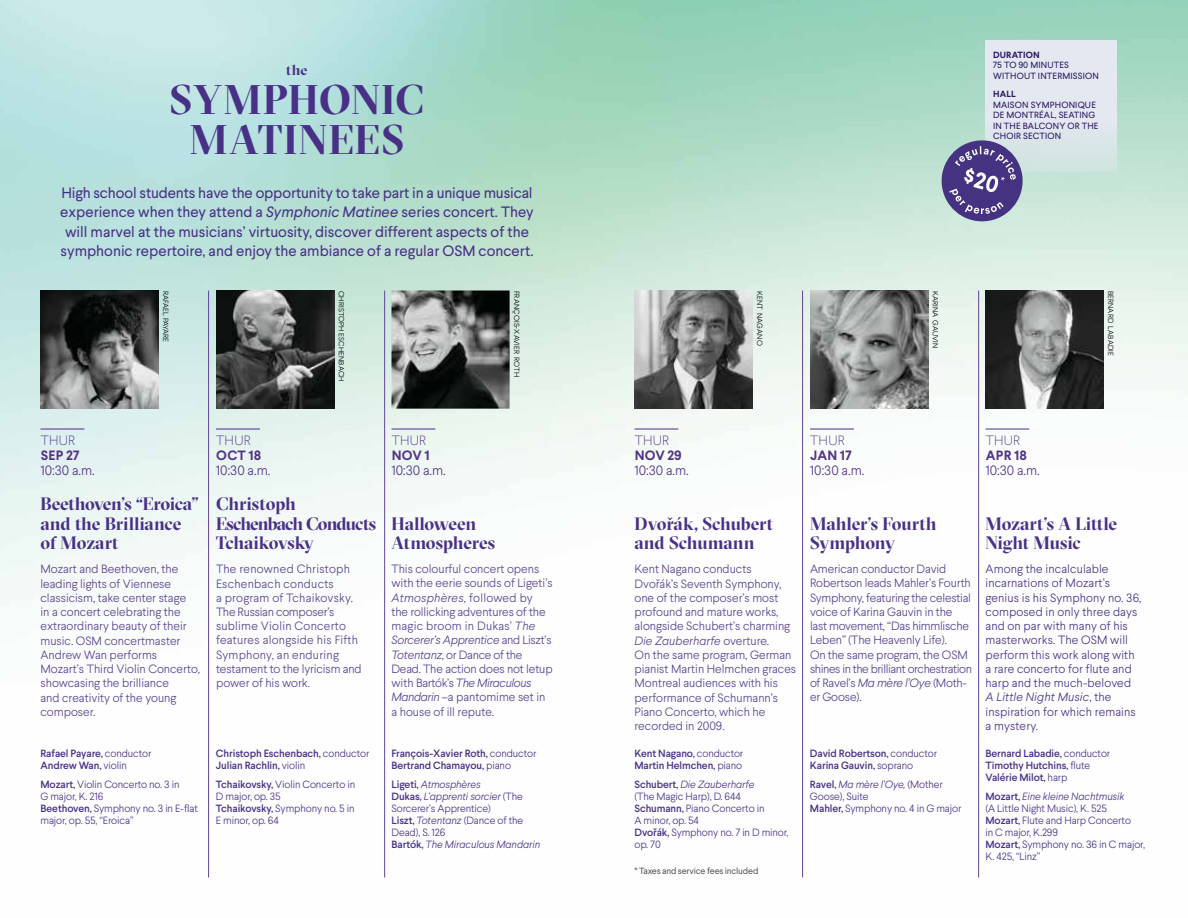
<style>
.page{position:relative;width:1188px;height:918px;background:#fff}
.page>*{position:absolute;margin:0;border:0;box-sizing:border-box;transform-origin:0 0}
.t1{font:700 41.25px/40.5px "GT Sectra Display";letter-spacing:.035em;color:#493087;text-align:center}
.t2{font:700 18px/19.5px "GT Sectra Display";letter-spacing:-.01em;color:#493087}
.t3{font:700 18px/19.5px "GT Sectra Display";letter-spacing:-.03em;color:#493087}
.t4{font:15px/19.5px "Larsseit";color:#493087;text-align:center}
.t5{font:700 14.4px "GT Sectra Display";color:#493087}
.t6{font:300 13.5px "Larsseit";color:#533488}
.t7{font:700 13.5px "Larsseit";letter-spacing:.02em;color:#533488}
.t8{font:100 13.5px "Larsseit";letter-spacing:.02em;color:#533488}
.t9{font:300 12px/14.2px "Larsseit";color:#57408f}
.t10{font:300 12px/14.2px "Larsseit";letter-spacing:.01em;color:#493087}
.t11{font:300 12px/14.2px "Larsseit";letter-spacing:.02em;color:#57408f}
.t12{font:300 10.5px/12px "Larsseit";letter-spacing:-.01em;color:#493087}
.t13{font:500 10.5px/12px "Larsseit";letter-spacing:-.01em;color:#493087}
.t14{font:italic 300 10.5px/12px "Larsseit";letter-spacing:-.01em;color:#493087}
.t15{font:9px/10.5px "Larsseit";letter-spacing:.02em;color:#2c1863}
.t16{font:9px "Larsseit";letter-spacing:-.02em;color:#58595b}
.t17{font:700 9px "Larsseit";letter-spacing:.02em;color:#2c1863}
.t18{font:300 7.5px "Larsseit";letter-spacing:.02em;color:#000}
.s1{font-style:italic}
.s2{font-weight:300}
.s3{font-weight:500}
.s4{font-weight:500;font-style:normal}
.s5{font-style:normal}
</style>
<div class="page">
<img style="left:0;top:0;width:1188px;height:878px">
<hr style="left:208px;top:291px;width:1px;height:587px;background:#5f4893">
<hr style="left:802px;top:291px;width:1px;height:587px;background:#5f4893">
<hr style="left:384px;top:291px;width:1px;height:587px;background:#5f4893">
<hr style="left:978px;top:291px;width:1px;height:587px;background:#5f4893">
<hr style="left:40px;top:429px;width:44px;height:1px;background:#493087">
<hr style="left:634px;top:429px;width:44px;height:1px;background:#493087">
<hr style="left:216px;top:429px;width:44px;height:1px;background:#493087">
<hr style="left:810px;top:429px;width:44px;height:1px;background:#493087">
<hr style="left:392px;top:429px;width:43px;height:1px;background:#493087">
<hr style="left:986px;top:429px;width:43px;height:1px;background:#493087">
<div style="left:986px;top:40px;width:131px;height:132px;background:#e4e8f1"></div>
<img style="left:40px;top:291px;width:119px;height:118px">
<img style="left:216px;top:291px;width:118px;height:118px">
<img style="left:392px;top:291px;width:118px;height:118px">
<img style="left:810px;top:291px;width:118px;height:118px">
<img style="left:634px;top:291px;width:119px;height:118px">
<img style="left:986px;top:291px;width:118px;height:118px">
<svg style="left:940px;top:139px;width:84px;height:84px;background:#7a75a5"></svg>
<p class="t5" style="left:286px;top:61px;width:23px">the</p>
<h1 class="t1" style="left:170px;top:79px;width:256px">SYMPHONIC<br>MATINEES</h1>
<p class="t4" style="left:60px;top:183px;width:475px">High school students have the opportunity to take part in a unique musical experience when they attend a <span class="s1">Symphonic Matinee</span> series concert. They will marvel at the musicians’ virtuosity, discover different aspects of the symphonic repertoire, and enjoy the ambiance of a regular OSM concert.</p>
<p class="t17" style="left:993px;top:49px;width:48px">DURATION</p>
<p class="t15" style="left:993px;top:60px;width:108px">75 TO 90 MINUTES<br>WITHOUT INTERMISSION</p>
<p class="t17" style="left:993px;top:89px;width:24px">HALL</p>
<p class="t15" style="left:993px;top:100px;width:107px">MAISON SYMPHONIQUE<br>DE MONTRÉAL, SEATING<br>IN THE BALCONY OR THE<br>CHOIR SECTION</p>
<p class="t8" style="left:41px;top:432px;width:36px">THUR</p>
<p class="t7" style="left:41px;top:447px;width:40px">SEP 27</p>
<p class="t6" style="left:40px;top:462px;width:56px">10:30 a.m.</p>
<p class="t18" style="left:346px;top:291px;width:92px;rotate:90deg">CHRISTOPH ESCHENBACH</p>
<p class="t18" style="left:940px;top:291px;width:59px;rotate:90deg">KARINA GAUVIN</p>
<p class="t18" style="left:171px;top:291px;width:53px;rotate:90deg">RAFAEL PAYARE</p>
<p class="t18" style="left:765px;top:291px;width:56px;rotate:90deg">KENT NAGANO</p>
<p class="t18" style="left:522px;top:291px;width:88px;rotate:90deg">FRANÇOIS-XAVIER ROTH</p>
<p class="t18" style="left:1116px;top:291px;width:67px;rotate:90deg">BERNARD LABADIE</p>
<p class="t8" style="left:216px;top:432px;width:36px">THUR</p>
<p class="t7" style="left:216px;top:447px;width:47px">OCT 18</p>
<p class="t6" style="left:216px;top:462px;width:56px">10:30 a.m.</p>
<p class="t8" style="left:392px;top:432px;width:36px">THUR</p>
<p class="t7" style="left:392px;top:447px;width:40px">NOV 1</p>
<p class="t6" style="left:391px;top:462px;width:56px">10:30 a.m.</p>
<p class="t8" style="left:635px;top:432px;width:36px">THUR</p>
<p class="t7" style="left:635px;top:447px;width:49px">NOV 29</p>
<p class="t6" style="left:634px;top:462px;width:56px">10:30 a.m.</p>
<p class="t8" style="left:810px;top:432px;width:36px">THUR</p>
<p class="t7" style="left:810px;top:447px;width:43px">JAN 17</p>
<p class="t6" style="left:810px;top:462px;width:56px">10:30 a.m.</p>
<p class="t8" style="left:986px;top:432px;width:36px">THUR</p>
<p class="t7" style="left:986px;top:447px;width:43px">APR 18</p>
<p class="t6" style="left:985px;top:462px;width:56px">10:30 a.m.</p>
<h2 class="t2" style="left:40px;top:494px;width:160px">Beethoven’s “Eroica” and the Brilliance of Mozart</h2>
<h2 class="t3" style="left:216px;top:494px;width:162px">Christoph<br>Eschenbach Conducts<br>Tchaikovsky</h2>
<h2 class="t2" style="left:392px;top:514px;width:105px">Halloween<br>Atmospheres</h2>
<h2 class="t2" style="left:986px;top:514px;width:133px">Mozartʼs A Little<br>Night Music</h2>
<h2 class="t2" style="left:634px;top:514px;width:140px">Dvořák, Schubert and Schumann</h2>
<h2 class="t2" style="left:810px;top:514px;width:128px">Mahlerʼs Fourth<br>Symphony</h2>
<p class="t9" style="left:392px;top:562px;width:163px">This colourful concert opens with the eerie sounds of Ligeti’s<br><span class="s1">Atmosphères</span>, followed by<br>the rollicking adventures of the magic broom in Dukas’ <span class="s1">The<br>Sorcerer’s Apprentice</span> and Liszt’s<br><span class="s1">Totentanz</span>, or Dance of the<br>Dead. The action does not letup with Bartók’s <span class="s1">The Miraculous<br>Mandarin</span> –a pantomime set in a house of ill repute.</p>
<p class="t10" style="left:986px;top:562px;width:158px">Among the incalculable incarnations of Mozart’s genius is his Symphony no. 36, composed in only three days and on par with many of his masterworks. The OSM will perform this work along with a rare concerto for flute and harp and the much-beloved<br><span class="s1">A Little Night Music</span>, the inspiration for which remains a mystery.</p>
<p class="t11" style="left:216px;top:562px;width:147px">The renowned Christoph<br>Eschenbach conducts<br>a program of Tchaikovsky.<br>The Russian composer’s sublime Violin Concerto features alongside his Fifth<br>Symphony, an enduring testament to the lyricism and power of his work.</p>
<p class="t9" style="left:810px;top:562px;width:163px">American conductor David<br>Robertson leads Mahler’s Fourth<br>Symphony, featuring the celestial voice of Karina Gauvin in the last movement, “Das himmlische<br>Leben” (The Heavenly Life).<br>On the same program, the OSM shines in the brilliant orchestration of Ravel’s <span class="s1">Ma mère l’Oye</span> (Moth&shy;er Goose).</p>
<p class="t9" style="left:40px;top:562px;width:161px">Mozart and Beethoven, the leading lights of Viennese classicism, take center stage<br>in a concert celebrating the extraordinary beauty of their music. OSM concertmaster<br>Andrew Wan performs<br>Mozart’s Third Violin Concerto, showcasing the brilliance<br>and creativity of the young composer.</p>
<p class="t9" style="left:634px;top:562px;width:163px">Kent Nagano conducts<br>Dvořák’s Seventh Symphony, one of the composer’s most profound and mature works, alongside Schubert’s charming<br><span class="s1">Die Zauberharfe</span> overture.<br>On the same program, German pianist Martin Helmchen graces<br>Montreal audiences with his performance of Schumann’s<br>Piano Concerto, which he recorded in 2009.</p>
<p class="t13" style="left:40px;top:747px;width:112px">Rafael Payare, <span class="s2">conductor<br></span>Andrew Wan, <span class="s2">violin</span></p>
<p class="t12" style="left:40px;top:778px;width:159px"><span class="s3">Mozart,</span> Violin Concerto no. 3 in<br>G major, K. 216<br><span class="s3">Beethoven,</span> Symphony no. 3 in E-flat major, op. 55, “Eroica”</p>
<p class="t13" style="left:216px;top:747px;width:155px">Christoph Eschenbach, <span class="s2">conductor<br></span>Julian Rachlin, <span class="s2">violin</span></p>
<p class="t12" style="left:216px;top:778px;width:141px"><span class="s3">Tchaikovsky,</span> Violin Concerto in<br>D major, op. 35<br><span class="s3">Tchaikovsky,</span> Symphony no. 5 in<br>E minor, op. 64</p>
<p class="t13" style="left:391px;top:747px;width:146px">François-Xavier Roth, <span class="s2">conductor<br></span>Bertrand Chamayou, <span class="s2">piano</span></p>
<p class="t14" style="left:391px;top:778px;width:150px"><span class="s4">Ligeti,</span> Atmosphères<br><span class="s4">Dukas,</span> L’apprenti sorcier <span class="s5">(The<br>Sorcerer’s Apprentice)<br></span><span class="s4">Liszt,</span> Totentanz <span class="s5">(Dance of the<br>Dead), S. 126<br></span><span class="s4">Bartók,</span> The Miraculous Mandarin</p>
<p class="t13" style="left:634px;top:747px;width:110px">Kent Nagano, <span class="s2">conductor<br></span>Martin Helmchen, <span class="s2">piano</span></p>
<p class="t12" style="left:634px;top:778px;width:156px"><span class="s3">Schubert,</span> <span class="s1">Die Zauberharfe<br></span>(The Magic Harp), D. 644<br><span class="s3">Schumann,</span> Piano Concerto in<br>A minor, op. 54<br><span class="s3">Dvořák,</span> Symphony no. 7 in D minor, op. 70</p>
<p class="t16" style="left:634px;top:865px;width:125px">* Taxes and service fees included</p>
<p class="t13" style="left:810px;top:747px;width:129px">David Robertson, <span class="s2">conductor<br></span>Karina Gauvin, <span class="s2">soprano</span></p>
<p class="t12" style="left:810px;top:778px;width:153px"><span class="s3">Ravel,</span> <span class="s1">Ma mère l’Oye,</span> (Mother<br>Goose), Suite<br><span class="s3">Mahler,</span> Symphony no. 4 in G major</p>
<p class="t13" style="left:985px;top:747px;width:126px">Bernard Labadie, <span class="s2">conductor<br></span>Timothy Hutchins, <span class="s2">flute<br></span>Valérie Milot, <span class="s2">harp</span></p>
<p class="t12" style="left:985px;top:790px;width:161px"><span class="s3">Mozart,</span> <span class="s1">Eine kleine Nachtmusik<br></span>(A Little Night Music), K. 525<br><span class="s3">Mozart,</span> Flute and Harp Concerto<br>in C major, K.299<br><span class="s3">Mozart,</span> Symphony no. 36 in C major,<br>K. 425, “Linz”</p>
</div>
